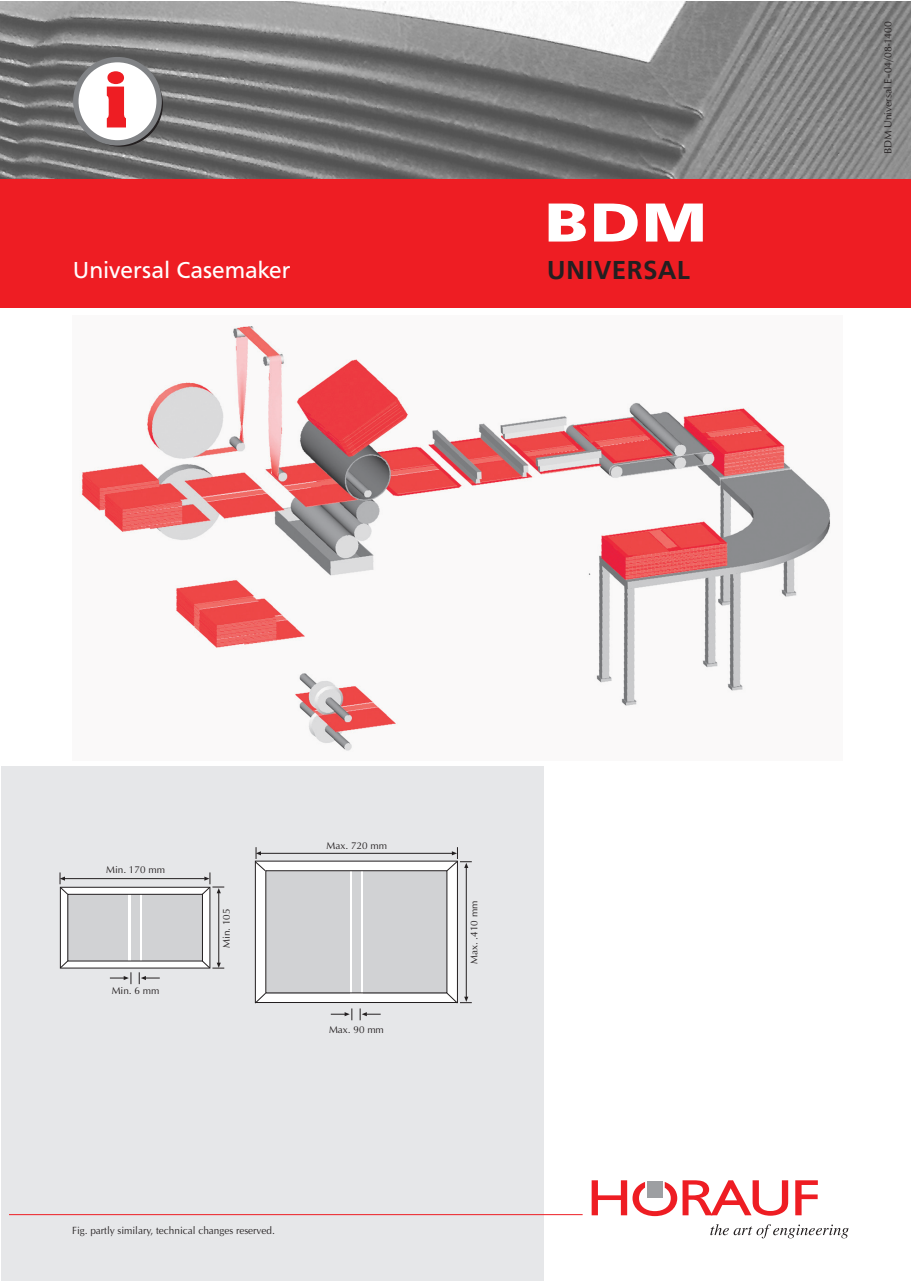
<style>
.page{position:relative;width:911px;height:1281px;background:#fff}
.page>*{position:absolute;margin:0;border:0;box-sizing:border-box;transform-origin:0 0}
.t1{font:700 64.95px "Aachen";color:#ee1d23}
.t2{font:700 57px "Frutus T";color:#fff;scale:1.2 1}
.t3{font:500 27px "Frutus T";letter-spacing:.01em;color:#231f20}
.t4{font:24px "Frutus T";color:#fff}
.t5{font:10.5px "Optima";color:#231f20;scale:.95 1}
.t6{font:10.5px "Optus T";color:#231f20}
.t7{font:10.05px "Optima";color:#231f20}
</style>
<div class="page">
<div style="left:2px;top:5px;width:542px;height:1276px;background:#e6e7e9"></div>
<div style="left:0;top:308px;width:910px;height:458px;background:#fff"></div>
<img style="left:0;top:1px;width:910px;height:179px">
<div style="left:0;top:180px;width:910px;height:128px;background:#ee1d23"></div>
<hr style="left:9px;top:1214px;width:573px;height:1px;background:#ee1d23">
<svg style="left:795px;top:1180px;width:22px;height:35px"></svg>
<svg style="left:710px;top:1224px;width:138px;height:14px"></svg>
<svg style="left:591px;top:1180px;width:197px;height:36px"></svg>
<svg style="left:60px;top:887px;width:150px;height:81px;fill:#fff"></svg>
<div style="left:68px;top:894px;width:60px;height:67px;background:#d1d2d4"></div>
<div style="left:142px;top:894px;width:60px;height:67px;background:#d1d2d4"></div>
<div style="left:131px;top:894px;width:8px;height:67px;background:#d1d2d4"></div>
<div style="left:68px;top:894px;width:135px;height:67px;border:1px solid #231f20"></div>
<hr style="left:65px;top:878px;width:140px;height:1px;background:#231f20">
<svg style="left:60px;top:872px;width:8px;height:23px"></svg>
<svg style="left:60px;top:960px;width:8px;height:8px"></svg>
<svg style="left:110px;top:972px;width:22px;height:12px"></svg>
<svg style="left:139px;top:972px;width:21px;height:12px"></svg>
<hr style="left:218px;top:893px;width:1px;height:70px;background:#231f20">
<svg style="left:202px;top:960px;width:22px;height:9px"></svg>
<svg style="left:202px;top:872px;width:22px;height:23px"></svg>
<svg style="left:255px;top:861px;width:202px;height:142px;fill:#fff"></svg>
<hr style="left:261px;top:853px;width:191px;height:1px;background:#231f20">
<hr style="left:466px;top:868px;width:1px;height:129px;background:#231f20">
<div style="left:266px;top:871px;width:83px;height:122px;background:#d1d2d4"></div>
<div style="left:363px;top:871px;width:83px;height:122px;background:#d1d2d4"></div>
<div style="left:352px;top:871px;width:9px;height:122px;background:#d1d2d4"></div>
<svg style="left:331px;top:1008px;width:21px;height:12px"></svg>
<svg style="left:360px;top:1008px;width:20px;height:12px"></svg>
<svg style="left:446px;top:993px;width:26px;height:11px"></svg>
<svg style="left:446px;top:847px;width:26px;height:24px"></svg>
<svg style="left:255px;top:847px;width:11px;height:24px"></svg>
<svg style="left:255px;top:993px;width:11px;height:11px"></svg>
<svg style="left:73px;top:57px;width:89px;height:89px;fill:#fff"></svg>
<img style="left:79px;top:326px;width:752px;height:425px">
<h1 class="t1" style="left:105px;top:72px;width:24px">i</h1>
<h3 class="t4" style="left:73px;top:260px;width:219px">Universal Casemaker</h3>
<h2 class="t2" style="left:544px;top:201px;width:137px">BDM</h2>
<h3 class="t3" style="left:547px;top:260px;width:145px">UNIVERSAL</h3>
<p class="t6" style="left:883px;top:154px;width:135px;rotate:-90deg">BDM Universal E–04/08-1400</p>
<p class="t7" style="left:106px;top:865px;width:60px">Min. 170 mm</p>
<p class="t7" style="left:112px;top:987px;width:49px">Min. 6 mm</p>
<p class="t7" style="left:222px;top:948px;width:41px;rotate:-90deg">Min. 105</p>
<p class="t7" style="left:326px;top:842px;width:62px">Max. 720 mm</p>
<p class="t7" style="left:329px;top:1025px;width:56px">Max. 90 mm</p>
<p class="t5" style="left:72px;top:1226px;width:215px">Fig. partly similary, technical changes reserved.</p>
<p class="t7" style="left:470px;top:964px;width:65px;rotate:-90deg">Max. .410 mm</p>
</div>
